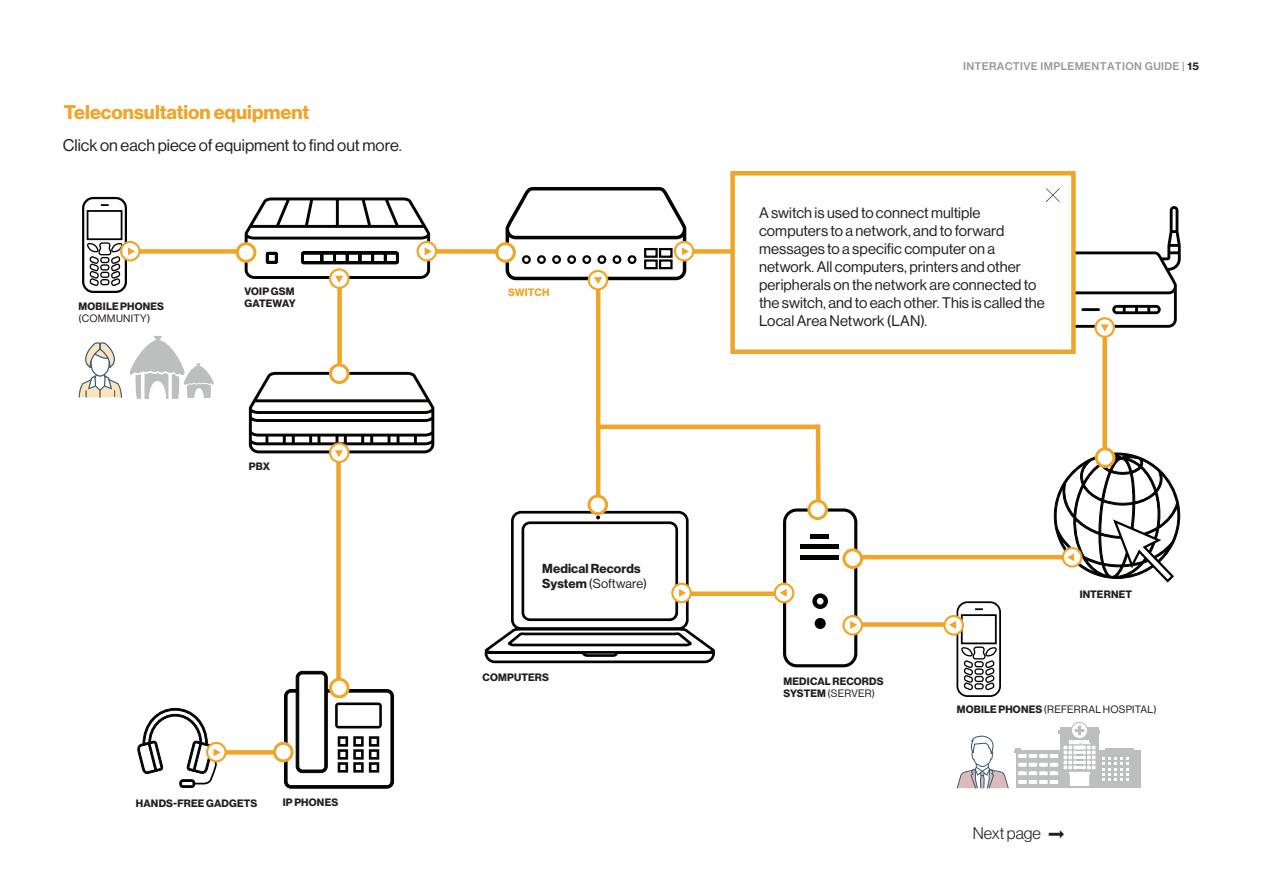
<style>
.page{position:relative;width:1263px;height:893px;background:#fff}
.page>*{position:absolute;margin:0;border:0;box-sizing:border-box;transform-origin:0 0}
.Folio_RIGHT___page_h{font:700 19.5px "Volta Modern Display 75";color:#efa529}
.Folio_RIGHT___page_h-2{font:16.5px "Volta Modern Display 55 Roman";color:#231f20}
.Body_text{font:300 16.5px "Volta Modern Display 45";color:#231f20}
.Main_text{font:15px/18px "Volta Modern Display 55 Roman";letter-spacing:.005em;color:#231f20}
.Big_opening_type{font:700 12.9px/14.4px "Volta Modern Display 75";letter-spacing:.01em;color:#231f20}
.Big_opening_type-2{font:700 10.5px/12px "Volta Modern Display 75";letter-spacing:.02em;color:#231f20}
.t1{font:500 10.5px "Volta Modern Text 65";letter-spacing:.03em;color:#939598}
.Big_opening_type-3{font:10.5px "Volta Modern Display 55 Roman";letter-spacing:.02em;color:#231f20}
.Big_opening_type-4{font:700 10.5px "Volta Modern Display 75";letter-spacing:.005em;color:#efa529}
.s1{font-family:"Volta Modern Display 55 Roman";font-weight:400}
.s2{font-family:"Volta Modern Text 75";font-weight:700;color:#231f20}
.s3{font-family:"Volta Modern Display 75";font-weight:700}
</style>
<div class="page">
<div style="left:800px;top:544px;width:39px;height:5px;background:#040503"></div>
<hr style="left:800px;top:556px;width:39px;height:4px;background:#040503">
<div style="left:815px;top:618px;width:11px;height:11px;background:#040503;border-radius:50%"></div>
<svg style="left:812px;top:593px;width:16px;height:16px"></svg>
<div style="left:810px;top:534px;width:19px;height:5px;background:#040503"></div>
<div style="left:783px;top:508px;width:74px;height:159px;border:3px solid #040503;border-radius:12px"></div>
<svg style="left:284px;top:671px;width:110px;height:117px"></svg>
<div style="left:956px;top:601px;width:45px;height:96px;border:2px solid #040503;border-radius:10px"></div>
<div style="left:82px;top:197px;width:45px;height:96px;border:2px solid #040503;border-radius:10px"></div>
<div style="left:688px;top:249px;width:363px;height:5px;background:#efa529"></div>
<div style="left:131px;top:249px;width:122px;height:5px;background:#efa529"></div>
<div style="left:428px;top:249px;width:78px;height:5px;background:#efa529"></div>
<svg style="left:121px;top:242px;width:18px;height:18px"></svg>
<div style="left:120px;top:241px;width:21px;height:20px;border:2px solid #efa529;border-radius:50%"></div>
<svg style="left:418px;top:242px;width:18px;height:18px"></svg>
<div style="left:416px;top:241px;width:21px;height:20px;border:2px solid #efa529;border-radius:50%"></div>
<svg style="left:675px;top:242px;width:18px;height:18px"></svg>
<div style="left:674px;top:241px;width:20px;height:20px;border:2px solid #efa529;border-radius:50%"></div>
<hr style="left:596px;top:283px;width:4px;height:226px;background:#efa529">
<div style="left:816px;top:425px;width:5px;height:81px;background:#efa529"></div>
<hr style="left:599px;top:425px;width:220px;height:4px;background:#efa529">
<div style="left:853px;top:622px;width:93px;height:5px;background:#efa529"></div>
<div style="left:685px;top:591px;width:89px;height:5px;background:#efa529"></div>
<div style="left:214px;top:750px;width:72px;height:5px;background:#efa529"></div>
<hr style="left:857px;top:555px;width:214px;height:4px;background:#efa529">
<div style="left:1102px;top:329px;width:5px;height:137px;background:#efa529"></div>
<div style="left:337px;top:284px;width:5px;height:89px;background:#efa529"></div>
<div style="left:336px;top:454px;width:5px;height:239px;background:#efa529"></div>
<svg style="left:330px;top:269px;width:18px;height:19px"></svg>
<div style="left:329px;top:268px;width:21px;height:21px;border:2px solid #efa529;border-radius:50%"></div>
<svg style="left:330px;top:365px;width:18px;height:17px"></svg>
<div style="left:329px;top:363px;width:21px;height:21px;border:3px solid #efa529;border-radius:50%"></div>
<svg style="left:330px;top:443px;width:18px;height:19px"></svg>
<div style="left:329px;top:442px;width:21px;height:21px;border:2px solid #efa529;border-radius:50%"></div>
<div style="left:330px;top:679px;width:18px;height:18px;background:#fff;border-radius:50%"></div>
<div style="left:329px;top:678px;width:21px;height:20px;border:3px solid #efa529;border-radius:50%"></div>
<svg style="left:589px;top:271px;width:18px;height:18px"></svg>
<div style="left:588px;top:270px;width:20px;height:20px;border:2px solid #efa529;border-radius:50%"></div>
<div style="left:589px;top:496px;width:18px;height:18px;background:#fff;border-radius:50%"></div>
<div style="left:587px;top:495px;width:21px;height:20px;border:3px solid #efa529;border-radius:50%"></div>
<svg style="left:809px;top:501px;width:17px;height:18px"></svg>
<div style="left:807px;top:499px;width:21px;height:21px;border:3px solid #efa529;border-radius:50%"></div>
<svg style="left:1096px;top:449px;width:18px;height:17px"></svg>
<div style="left:1095px;top:447px;width:20px;height:21px;border:3px solid #efa529;border-radius:50%"></div>
<svg style="left:944px;top:616px;width:19px;height:18px"></svg>
<div style="left:943px;top:615px;width:21px;height:21px;border:2px solid #efa529;border-radius:50%"></div>
<svg style="left:843px;top:616px;width:19px;height:18px"></svg>
<div style="left:842px;top:615px;width:21px;height:21px;border:2px solid #efa529;border-radius:50%"></div>
<svg style="left:844px;top:550px;width:17px;height:17px"></svg>
<div style="left:842px;top:548px;width:21px;height:21px;border:3px solid #efa529;border-radius:50%"></div>
<svg style="left:207px;top:743px;width:19px;height:18px"></svg>
<div style="left:206px;top:742px;width:21px;height:20px;border:2px solid #efa529;border-radius:50%"></div>
<div style="left:274px;top:743px;width:18px;height:18px;background:#fff;border-radius:50%"></div>
<div style="left:273px;top:742px;width:21px;height:20px;border:3px solid #efa529;border-radius:50%"></div>
<svg style="left:775px;top:584px;width:18px;height:18px"></svg>
<div style="left:774px;top:583px;width:20px;height:20px;border:2px solid #efa529;border-radius:50%"></div>
<svg style="left:237px;top:244px;width:18px;height:17px"></svg>
<div style="left:236px;top:242px;width:20px;height:21px;border:3px solid #efa529;border-radius:50%"></div>
<svg style="left:497px;top:244px;width:17px;height:17px"></svg>
<div style="left:495px;top:242px;width:21px;height:21px;border:3px solid #efa529;border-radius:50%"></div>
<svg style="left:86px;top:203px;width:49px;height:83px"></svg>
<svg style="left:137px;top:707px;width:84px;height:81px"></svg>
<svg style="left:245px;top:197px;width:187px;height:86px"></svg>
<svg style="left:505px;top:187px;width:184px;height:97px"></svg>
<svg style="left:1054px;top:453px;width:126px;height:130px"></svg>
<svg style="left:949px;top:607px;width:48px;height:83px"></svg>
<svg style="left:780px;top:589px;width:7px;height:8px"></svg>
<svg style="left:850px;top:621px;width:7px;height:8px"></svg>
<svg style="left:484px;top:510px;width:233px;height:154px"></svg>
<svg style="left:249px;top:372px;width:185px;height:85px"></svg>
<svg style="left:1095px;top:318px;width:19px;height:19px"></svg>
<div style="left:1094px;top:317px;width:21px;height:21px;border:2px solid #efa529;border-radius:50%"></div>
<svg style="left:79px;top:342px;width:43px;height:56px"></svg>
<hr style="left:1059px;top:730px;width:41px;height:3px;background:#bdbfbf">
<div style="left:1099px;top:750px;width:41px;height:38px;background:#bdbfbf"></div>
<div style="left:1016px;top:750px;width:45px;height:38px;background:#bdbfbf"></div>
<div style="left:1060px;top:728px;width:39px;height:60px;background:#bdbfbf"></div>
<hr style="left:1099px;top:750px;width:42px;height:3px;background:#bdbfbf">
<hr style="left:1105px;top:748px;width:29px;height:4px;background:#bdbfbf">
<div style="left:1069px;top:772px;width:21px;height:2px;border:1px solid #fff"></div>
<div style="left:1070px;top:774px;width:19px;height:14px;background:#fff;border:1px solid #fff"></div>
<svg style="left:1102px;top:757px;width:27px;height:23px"></svg>
<svg style="left:957px;top:735px;width:101px;height:53px"></svg>
<div style="left:1071px;top:722px;width:17px;height:17px;border:1px solid #bdbfbf;border-radius:50%"></div>
<svg style="left:1064px;top:726px;width:31px;height:43px"></svg>
<hr style="left:1060px;top:787px;width:36px;height:1px;background:#bdbfbf">
<svg style="left:130px;top:336px;width:84px;height:63px"></svg>
<div style="left:730px;top:171px;width:346px;height:183px;background:#fff;border:4px solid #efa529"></div>
<svg style="left:1046px;top:188px;width:135px;height:144px"></svg>
<p class="Folio_RIGHT___page_h" style="left:64px;top:101px;width:247px">Teleconsultation equipment</p>
<p class="Folio_RIGHT___page_h-2" style="left:63px;top:136px;width:341px">Click on each piece of equipment to find out more.</p>
<p class="Big_opening_type-2" style="left:79px;top:300px;width:87px">MOBILE PHONES <span class="s1">(COMMUNITY)</span></p>
<p class="Big_opening_type-2" style="left:244px;top:285px;width:53px">VOIP GSM<br>GATEWAY</p>
<p class="Big_opening_type-2" style="left:249px;top:460px;width:23px">PBX</p>
<p class="Big_opening_type-2" style="left:136px;top:798px;width:123px">HANDS-FREE GADGETS</p>
<p class="Big_opening_type-2" style="left:283px;top:797px;width:57px">IP PHONES</p>
<p class="Big_opening_type-4" style="left:508px;top:286px;width:43px">SWITCH</p>
<p class="Big_opening_type" style="left:542px;top:561px;width:106px">Medical Records<br>System <span class="s1">(Software)</span></p>
<p class="Big_opening_type-2" style="left:483px;top:671px;width:68px">COMPUTERS</p>
<p class="t1" style="left:963px;top:60px;width:237px">INTERACTIVE IMPLEMENTATION GUIDE | <span class="s2">15</span></p>
<p class="Main_text" style="left:759px;top:203px;width:287px">A switch is used to connect multiple computers to a network, and to forward messages to a specific computer on a network. All computers, printers and other peripherals on the network are connected to the switch, and to each other. This is called the Local Area Network (LAN).</p>
<p class="Big_opening_type-2" style="left:783px;top:675px;width:102px">MEDICAL RECORDS<br>SYSTEM <span class="s1">(SERVER)</span></p>
<p class="Big_opening_type-2" style="left:1080px;top:588px;width:54px">INTERNET</p>
<p class="Big_opening_type-3" style="left:957px;top:703px;width:202px"><span class="s3">MOBILE PHONES</span> (REFERRAL HOSPITAL)</p>
<p class="Body_text" style="left:973px;top:824px;width:70px">Next page</p>
</div>
